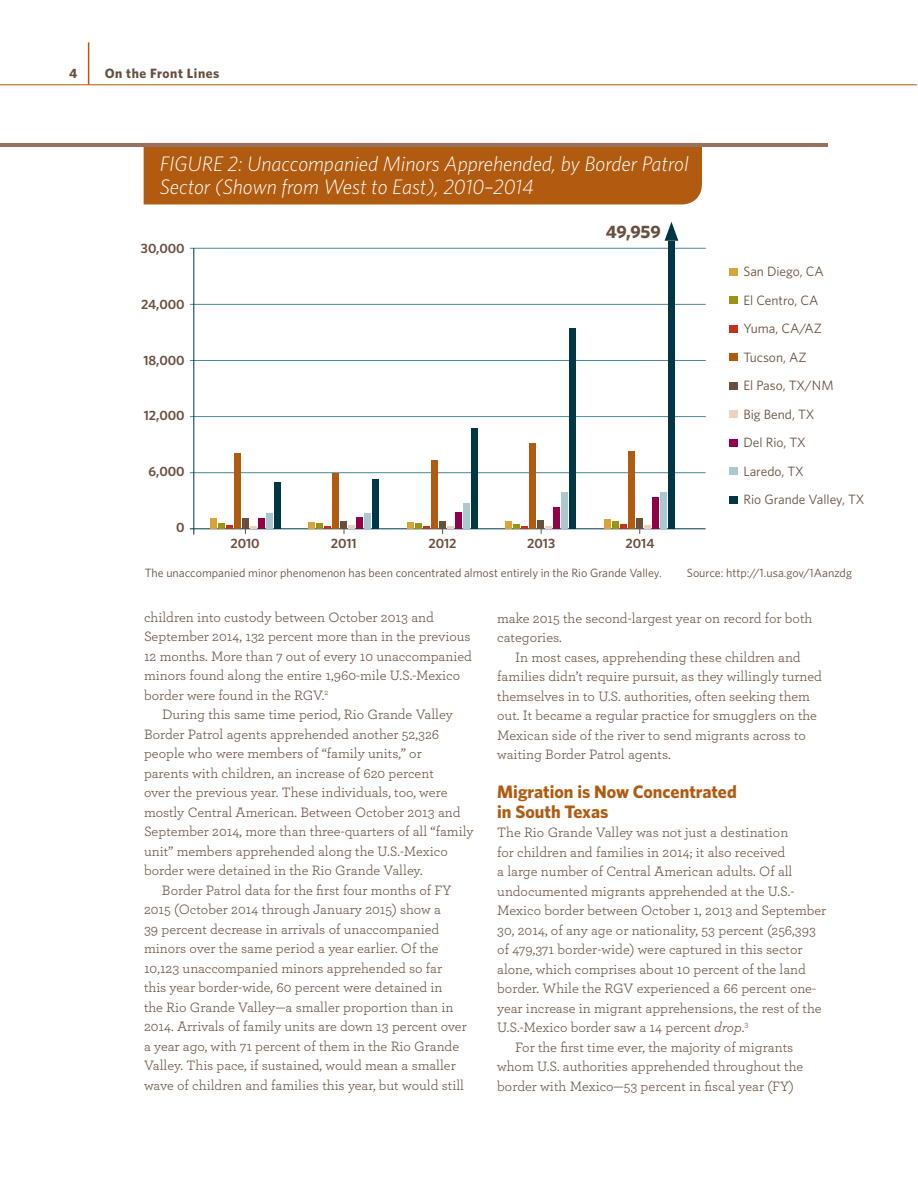
<style>
.page{position:relative;width:918px;height:1188px;background:#fff}
.page>*{position:absolute;margin:0;border:0;box-sizing:border-box;transform-origin:0 0}
.t1{font:italic 300 21px/22.5px "Whitney";color:#fff}
.t2{font:700 18px/19.5px "Whitney";color:#b15b11}
.t3{font:700 18px "Whitney";color:#684f40}
.t4{font:14.25px/19.5px "Archer";color:#684f40}
.t5{font:13.5px/28.5px "Whitney";color:#684f40}
.t6{font:600 13.5px "Whitney";color:#684f40}
.t7{font:700 13.5px "Whitney";letter-spacing:.04em;color:#684f40}
.t8{font:12px "Whitney";color:#684f40}
.s1{font-style:italic}
</style>
<div class="page">
<hr style="left:88px;top:42px;width:1px;height:43px;background:#b15b11">
<hr style="left:0;top:84px;width:917px;height:1px;background:#b15b11">
<div style="left:144px;top:147px;width:558px;height:57px;background:#b15b11"></div>
<hr style="left:0;top:143px;width:828px;height:4px;background:#987261">
<hr style="left:190px;top:416px;width:516px;height:1px;background:#4a8998">
<hr style="left:190px;top:472px;width:516px;height:1px;background:#4a8998">
<hr style="left:190px;top:248px;width:516px;height:1px;background:#4a8998">
<hr style="left:190px;top:304px;width:516px;height:1px;background:#4a8998">
<hr style="left:190px;top:360px;width:516px;height:1px;background:#4a8998">
<hr style="left:193px;top:248px;width:1px;height:287px;background:#003745">
<hr style="left:190px;top:528px;width:516px;height:1px;background:#003745">
<div style="left:729px;top:439px;width:8px;height:8px;background:#930048"></div>
<div style="left:729px;top:325px;width:8px;height:8px;background:#c5321b"></div>
<div style="left:729px;top:468px;width:8px;height:7px;background:#abc8d1"></div>
<div style="left:729px;top:353px;width:8px;height:8px;background:#b15b11"></div>
<div style="left:729px;top:410px;width:8px;height:8px;background:#edd3bd"></div>
<div style="left:729px;top:296px;width:8px;height:8px;background:#9c9214"></div>
<div style="left:729px;top:268px;width:8px;height:8px;background:#daa337"></div>
<div style="left:729px;top:496px;width:8px;height:8px;background:#003745"></div>
<div style="left:729px;top:382px;width:8px;height:8px;background:#684f40"></div>
<div style="left:210px;top:518px;width:7px;height:11px;background:#daa337"></div>
<div style="left:308px;top:523px;width:7px;height:6px;background:#daa337"></div>
<div style="left:407px;top:523px;width:7px;height:6px;background:#daa337"></div>
<div style="left:506px;top:521px;width:6px;height:8px;background:#daa337"></div>
<div style="left:604px;top:519px;width:7px;height:10px;background:#daa337"></div>
<div style="left:258px;top:518px;width:7px;height:11px;background:#930048"></div>
<div style="left:356px;top:517px;width:7px;height:12px;background:#930048"></div>
<div style="left:455px;top:512px;width:7px;height:17px;background:#930048"></div>
<div style="left:553px;top:507px;width:7px;height:22px;background:#930048"></div>
<div style="left:652px;top:498px;width:7px;height:31px;background:#930048"></div>
<div style="left:266px;top:514px;width:7px;height:15px;background:#abc8d1"></div>
<div style="left:364px;top:513px;width:7px;height:16px;background:#abc8d1"></div>
<div style="left:463px;top:503px;width:7px;height:26px;background:#abc8d1"></div>
<div style="left:561px;top:492px;width:7px;height:37px;background:#abc8d1"></div>
<div style="left:660px;top:492px;width:7px;height:37px;background:#abc8d1"></div>
<div style="left:274px;top:482px;width:7px;height:47px;background:#003745"></div>
<div style="left:372px;top:479px;width:7px;height:50px;background:#003745"></div>
<div style="left:471px;top:428px;width:7px;height:101px;background:#003745"></div>
<div style="left:569px;top:328px;width:7px;height:201px;background:#003745"></div>
<div style="left:668px;top:241px;width:7px;height:288px;background:#003745"></div>
<div style="left:242px;top:518px;width:7px;height:11px;background:#684f40"></div>
<div style="left:340px;top:521px;width:7px;height:8px;background:#684f40"></div>
<div style="left:439px;top:521px;width:7px;height:8px;background:#684f40"></div>
<div style="left:537px;top:520px;width:7px;height:9px;background:#684f40"></div>
<div style="left:636px;top:518px;width:7px;height:11px;background:#684f40"></div>
<div style="left:218px;top:523px;width:7px;height:6px;background:#9c9214"></div>
<div style="left:316px;top:523px;width:7px;height:6px;background:#9c9214"></div>
<div style="left:415px;top:523px;width:7px;height:6px;background:#9c9214"></div>
<div style="left:612px;top:521px;width:7px;height:8px;background:#9c9214"></div>
<svg style="left:226px;top:525px;width:7px;height:4px"></svg>
<svg style="left:324px;top:526px;width:7px;height:3px"></svg>
<svg style="left:423px;top:526px;width:7px;height:3px"></svg>
<svg style="left:514px;top:524px;width:14px;height:5px"></svg>
<svg style="left:620px;top:525px;width:7px;height:4px"></svg>
<svg style="left:245px;top:527px;width:12px;height:7px"></svg>
<svg style="left:344px;top:526px;width:11px;height:8px"></svg>
<svg style="left:442px;top:527px;width:12px;height:7px"></svg>
<svg style="left:541px;top:526px;width:11px;height:8px"></svg>
<svg style="left:639px;top:525px;width:12px;height:9px"></svg>
<div style="left:234px;top:454px;width:7px;height:75px;background:#b15b11"></div>
<div style="left:332px;top:473px;width:7px;height:56px;background:#b15b11"></div>
<div style="left:431px;top:460px;width:7px;height:69px;background:#b15b11"></div>
<div style="left:529px;top:443px;width:7px;height:86px;background:#b15b11"></div>
<div style="left:628px;top:451px;width:7px;height:78px;background:#b15b11"></div>
<svg style="left:665px;top:222px;width:13px;height:19px"></svg>
<p class="t7" style="left:69px;top:67px;width:10px">4</p>
<p class="t7" style="left:105px;top:67px;width:116px">On the Front Lines</p>
<h1 class="t1" style="left:160px;top:154px;width:530px">FIGURE 2: Unaccompanied Minors Apprehended, by Border Patrol<br>Sector (Shown from West to East), 2010–2014</h1>
<p class="t6" style="left:141px;top:242px;width:45px">30,000</p>
<p class="t6" style="left:141px;top:298px;width:45px">24,000</p>
<p class="t6" style="left:143px;top:354px;width:43px">18,000</p>
<p class="t6" style="left:144px;top:410px;width:42px">12,000</p>
<p class="t6" style="left:149px;top:465px;width:38px">6,000</p>
<p class="t3" style="left:606px;top:223px;width:56px">49,959</p>
<p class="t6" style="left:176px;top:521px;width:10px">0</p>
<p class="t8" style="left:145px;top:567px;width:519px">The unaccompanied minor phenomenon has been concentrated almost entirely in the Rio Grande Valley.</p>
<p class="t6" style="left:230px;top:537px;width:31px">2010</p>
<p class="t6" style="left:331px;top:537px;width:28px">2011</p>
<p class="t6" style="left:428px;top:537px;width:30px">2012</p>
<p class="t6" style="left:527px;top:537px;width:29px">2013</p>
<p class="t6" style="left:626px;top:537px;width:30px">2014</p>
<p class="t5" style="left:743px;top:258px;width:122px">San Diego, CA<br>El Centro, CA<br>Yuma, CA/AZ<br>Tucson, AZ<br>El Paso, TX/NM<br>Big Bend, TX<br>Del Rio, TX<br>Laredo, TX<br>Rio Grande Valley, TX</p>
<p class="t8" style="left:687px;top:567px;width:167px">Source: http://1.usa.gov/1Aanzdg</p>
<p class="t4" style="left:144px;top:608px;width:330px">children into custody between October 2013 and September 2014, 132 percent more than in the previous 12 months. More than 7 out of every 10 unaccompanied minors found along the entire 1,960-mile U.S.-Mexico border were found in the RGV.<sup>2</sup></p>
<p class="t4" style="left:162px;top:706px;width:292px">During this same time period, Rio Grande Valley</p>
<p class="t4" style="left:144px;top:725px;width:297px">Border Patrol agents apprehended another 52,326</p>
<p class="t4" style="left:144px;top:745px;width:279px">people who were members of “family units,” or</p>
<p class="t4" style="left:144px;top:764px;width:291px">parents with children, an increase of 620 percent</p>
<p class="t4" style="left:144px;top:784px;width:305px">over the previous year. These individuals, too, were</p>
<p class="t4" style="left:144px;top:803px;width:318px">mostly Central American. Between October 2013 and</p>
<p class="t4" style="left:144px;top:823px;width:331px">September 2014, more than three-quarters of all “family</p>
<p class="t4" style="left:144px;top:842px;width:305px">unit” members apprehended along the U.S.-Mexico</p>
<p class="t4" style="left:144px;top:862px;width:280px">border were detained in the Rio Grande Valley.</p>
<p class="t4" style="left:162px;top:881px;width:291px">Border Patrol data for the first four months of FY</p>
<p class="t4" style="left:144px;top:901px;width:299px">2015 (October 2014 through January 2015) show a</p>
<p class="t4" style="left:144px;top:920px;width:297px">39 percent decrease in arrivals of unaccompanied</p>
<p class="t4" style="left:144px;top:940px;width:296px">minors over the same period a year earlier. Of the</p>
<p class="t4" style="left:144px;top:959px;width:300px">10,123 unaccompanied minors apprehended so far</p>
<p class="t4" style="left:144px;top:979px;width:300px">this year border-wide, 60 percent were detained in</p>
<p class="t4" style="left:144px;top:998px;width:311px">the Rio Grande Valley—a smaller proportion than in</p>
<p class="t4" style="left:144px;top:1018px;width:324px">2014. Arrivals of family units are down 13 percent over</p>
<p class="t4" style="left:144px;top:1037px;width:317px">a year ago, with 71 percent of them in the Rio Grande</p>
<p class="t4" style="left:144px;top:1057px;width:313px">Valley. This pace, if sustained, would mean a smaller</p>
<p class="t4" style="left:144px;top:1076px;width:322px">wave of children and families this year, but would still</p>
<p class="t4" style="left:497px;top:609px;width:317px">make 2015 the second-largest year on record for both categories.</p>
<p class="t4" style="left:497px;top:648px;width:326px;text-indent:18px">In most cases, apprehending these children and families didn’t require pursuit, as they willingly turned themselves in to U.S. authorities, often seeking them out. It became a regular practice for smugglers on the Mexican side of the river to send migrants across to waiting Border Patrol agents.</p>
<p class="t2" style="left:497px;top:783px;width:241px">Migration is Now Concentrated in South Texas</p>
<p class="t4" style="left:497px;top:823px;width:293px">The Rio Grande Valley was not just a destination</p>
<p class="t4" style="left:497px;top:843px;width:290px">for children and families in 2014; it also received</p>
<p class="t4" style="left:497px;top:862px;width:297px">a large number of Central American adults. Of all</p>
<p class="t4" style="left:497px;top:882px;width:299px">undocumented migrants apprehended at the U.S.-</p>
<p class="t4" style="left:497px;top:901px;width:331px">Mexico border between October 1, 2013 and September</p>
<p class="t4" style="left:497px;top:921px;width:320px">30, 2014, of any age or nationality, 53 percent (256,393</p>
<p class="t4" style="left:497px;top:940px;width:307px">of 479,371 border-wide) were captured in this sector</p>
<p class="t4" style="left:497px;top:960px;width:310px">alone, which comprises about 10 percent of the land</p>
<p class="t4" style="left:497px;top:979px;width:320px">border. While the RGV experienced a 66 percent one-</p>
<p class="t4" style="left:497px;top:999px;width:326px">year increase in migrant apprehensions, the rest of the</p>
<p class="t4" style="left:497px;top:1018px;width:253px">U.S.-Mexico border saw a 14 percent <span class="s1">drop</span>.<sup>3</sup></p>
<p class="t4" style="left:515px;top:1038px;width:280px">For the first time ever, the majority of migrants</p>
<p class="t4" style="left:497px;top:1057px;width:308px">whom U.S. authorities apprehended throughout the</p>
<p class="t4" style="left:497px;top:1077px;width:298px">border with Mexico—53 percent in fiscal year (FY)</p>
</div>
